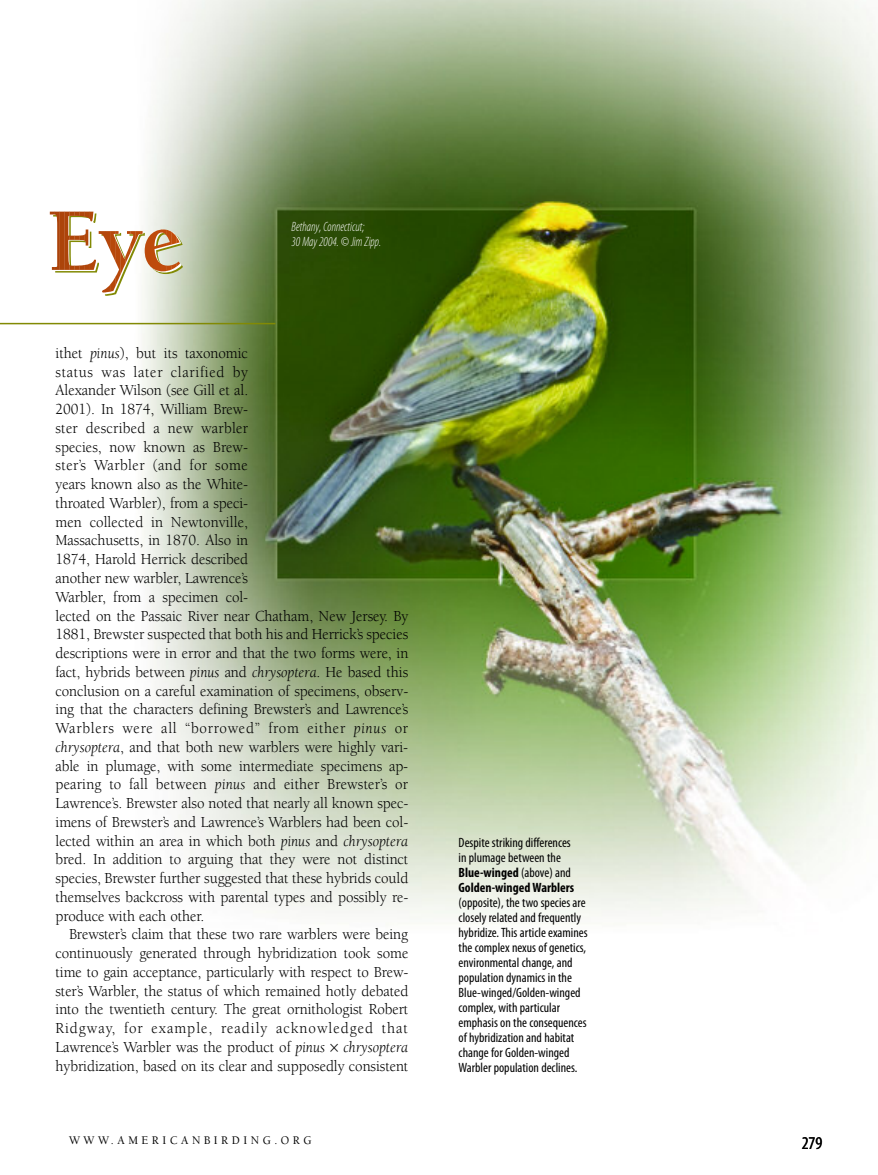
<style>
.page{position:relative;width:878px;height:1175px;background:#fff}
.page>*{position:absolute;margin:0;border:0;box-sizing:border-box;transform-origin:0 0}
.t1{font:700 93px "Berkeley Std";color:#828a04;scale:.95 1}
.t2{font:condensed 18px "Myriad Pro";color:#000}
.t3{font:15.75px/18.8px "Berkeley Std";letter-spacing:-.005em;color:#000;scale:.95 1}
.t4{font:condensed 13.5px/15px "Myriad Pro";color:#000}
.t5{font:italic 300 condensed 13.5px/15px "Myriad Pro";color:#fff;scale:.9 1}
.t6{font:500 12px "Berkeley Std";letter-spacing:.31em;color:#000;scale:.95 1}
.s1{font-style:italic}
.s2{font-weight:700}
</style>
<div class="page">
<img style="left:133px;top:0;width:744px;height:918px">
<hr style="left:0;top:323px;width:275px;height:1px;background:#828a04">
<h1 class="t1" style="left:50px;top:207px;width:144px">Eye</h1>
<p class="t5" style="left:291px;top:221px;width:101px">Bethany, Connecticut;<br>30 May 2004. © Jim Zipp.</p>
<p class="t3" style="left:55px;top:345px;width:373px">ithet <span class="s1">pinus</span>), but its taxonomic<br>status was later clarified by<br>Alexander Wilson (see Gill et al.<br>2001). In 1874, William Brew-<br>ster described a new warbler<br>species, now known as Brew-<br>ster’s Warbler (and for some<br>years known also as the White-<br>throated Warbler), from a speci-<br>men collected in Newtonville,<br>Massachusetts, in 1870. Also in<br>1874, Harold Herrick described<br>another new warbler, Lawrence’s<br>Warbler, from a specimen col-<br>lected on the Passaic River near Chatham, New Jersey. By 1881, Brewster suspected that both his and Herrick’s species descriptions were in error and that the two forms were, in fact, hybrids between <span class="s1">pinus</span> and <span class="s1">chrysoptera</span>. He based this conclusion on a careful examination of specimens, observ&shy;ing that the characters defining Brewster’s and Lawrence’s Warblers were all “borrowed” from either <span class="s1">pinus</span> or <span class="s1">chrysoptera</span>, and that both new warblers were highly vari&shy;able in plumage, with some intermediate specimens ap&shy;pearing to fall between <span class="s1">pinus</span> and either Brewster’s or Lawrence’s. Brewster also noted that nearly all known spec&shy;imens of Brewster’s and Lawrence’s Warblers had been col&shy;lected within an area in which both <span class="s1">pinus</span> and <span class="s1">chrysoptera </span>bred. In addition to arguing that they were not distinct species, Brewster further suggested that these hybrids could themselves backcross with parental types and possibly re&shy;produce with each other.</p>
<p class="t3" style="left:56px;top:926px;width:373px;text-align:justify;text-indent:14px">Brewster’s claim that these two rare warblers were being continuously generated through hybridization took some time to gain acceptance, particularly with respect to Brew&shy;ster’s Warbler, the status of which remained hotly debated into the twentieth century. The great ornithologist Robert Ridgway, for example, readily acknowledged that Lawrence’s Warbler was the product of <span class="s1">pinus chrysoptera </span>hybridization, based on its clear and supposedly consistent</p>
<p class="t4" style="left:458px;top:836px;width:117px">Despite striking differences in plumage between the<br><span class="s2">Blue-winged</span> (above) and<br><span class="s2">Golden-winged Warblers</span></p>
<p class="t4" style="left:458px;top:896px;width:131px">(opposite), the two species are closely related and frequently hybridize. This article examines the complex nexus of genetics, environmental change, and population dynamics in the<br>Blue-winged/Golden-winged complex, with particular emphasis on the consequences of hybridization and habitat change for Golden-winged<br>Warbler population declines.</p>
<p class="t6" style="left:69px;top:1135px;width:257px">WWW.AMERICANBIRDING.ORG</p>
<p class="t2" style="left:801px;top:1137px;width:22px">279</p>
</div>
